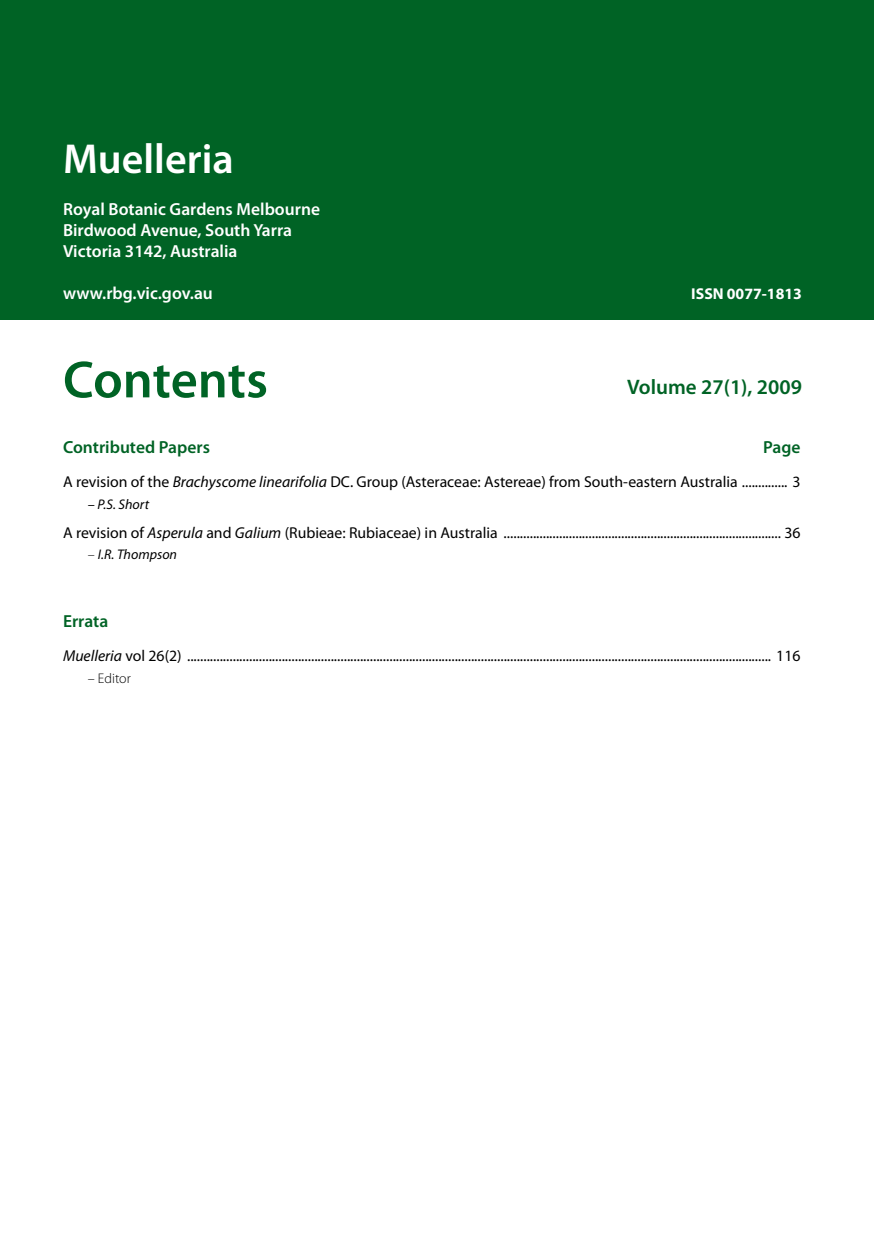
<style>
.page{position:relative;width:874px;height:1241px;background:#fff}
.page>*{position:absolute;margin:0;border:0;box-sizing:border-box;transform-origin:0 0}
.t1{font:600 52.5px "Myriad Pro";letter-spacing:-.005em;color:#006325}
.t2{font:600 42px "Myriad Pro";color:#fff}
.t3{font:600 21px "Myriad Pro";color:#006325}
.t4{font:600 17.5px/21px "Myriad Pro";color:#fff}
.t5{font:600 17.5px "Myriad Pro";color:#006325}
.t6{font:15.75px "Myriad Pro";color:#000}
.t7{font:700 15.75px "Myriad Pro";color:#fff}
.t8{font:italic 14px "Myriad Pro";color:#000}
.t9{font:300 14px "Myriad Pro";color:#000}
.s1{font-style:italic}
.s2{font-weight:300;font-style:normal}
</style>
<div class="page">
<div style="left:0;top:0;width:873px;height:320px;background:#006325"></div>
<h2 class="t2" style="left:63px;top:132px;width:172px">Muelleria</h2>
<p class="t4" style="left:63px;top:198px;width:258px">Royal Botanic Gardens Melbourne<br>Birdwood Avenue, South Yarra<br>Victoria 3142, Australia</p>
<p class="t4" style="left:63px;top:282px;width:151px">www.rbg.vic.gov.au</p>
<p class="t7" style="left:691px;top:284px;width:112px">ISSN 0077-1813</p>
<h1 class="t1" style="left:63px;top:346px;width:206px">Contents</h1>
<h3 class="t3" style="left:626px;top:373px;width:176px">Volume 27(1), 2009</h3>
<p class="t5" style="left:63px;top:436px;width:148px">Contributed Papers</p>
<p class="t5" style="left:762px;top:436px;width:39px">Page</p>
<p class="t6" style="left:63px;top:472px;width:738px">A revision of the <span class="s1">Brachyscome linearifolia</span> DC. Group (Asteraceae: Astereae) from South-eastern Australia .............. 3</p>
<p class="t8" style="left:88px;top:495px;width:63px">– P.S. Short</p>
<p class="t6" style="left:63px;top:522px;width:738px">A revision of <span class="s1">Asperula</span> and <span class="s1">Galium</span> (Rubieae: Rubiaceae) in Australia ..................................................................................... 36</p>
<p class="t8" style="left:88px;top:546px;width:91px"><span class="s2">–</span> I.R. Thompson</p>
<p class="t5" style="left:63px;top:610px;width:47px">Errata</p>
<p class="t6" style="left:63px;top:646px;width:738px"><span class="s1">Muelleria</span> vol 26(2) ................................................................................................................................................................................... 116</p>
<p class="t9" style="left:88px;top:670px;width:44px">– Editor</p>
</div>
